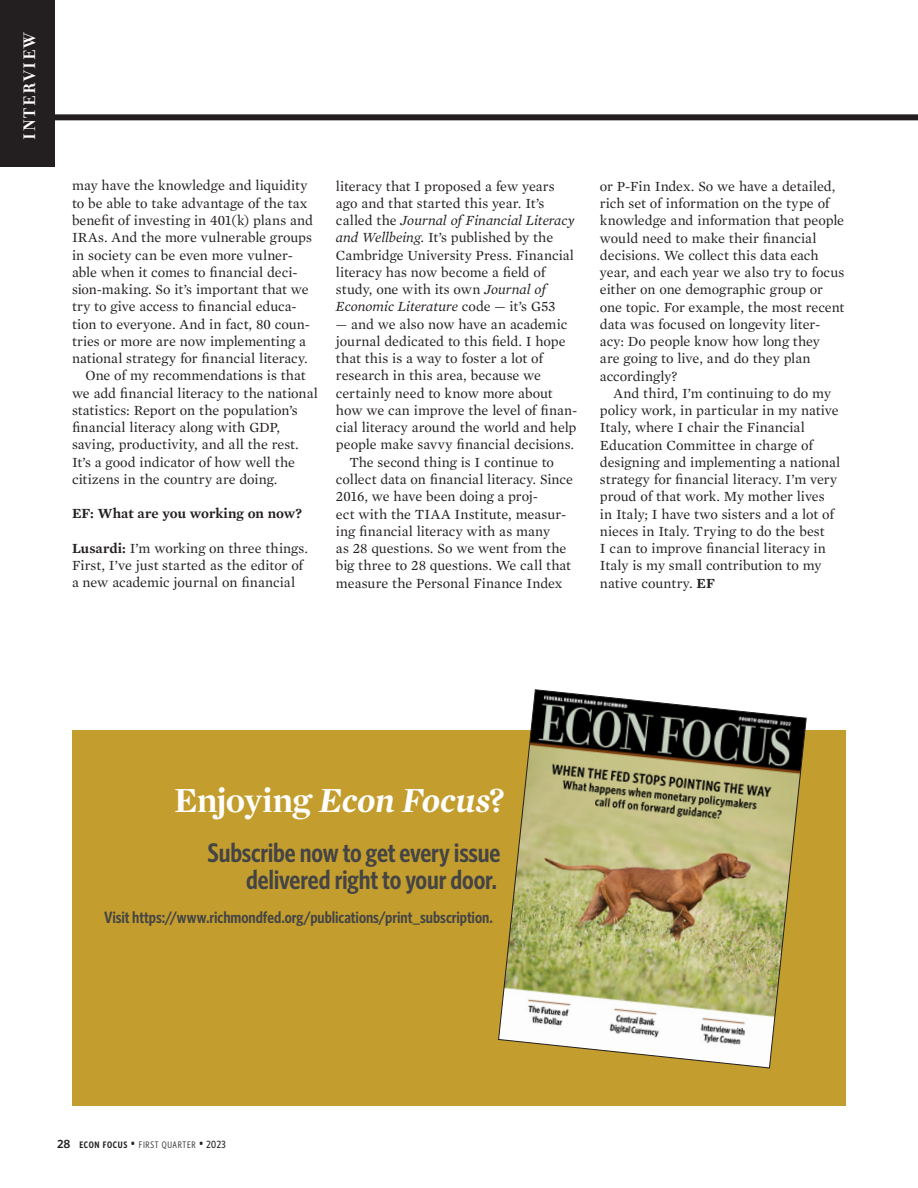
<style>
.page{position:relative;width:918px;height:1188px;background:#fff}
.page>*{position:absolute;margin:0;border:0;box-sizing:border-box;transform-origin:0 0}
.t1{font:700 36px "Mercury Display";letter-spacing:-.01em;color:#fff}
.t2{font:600 27px/27px "Whitney Condensed";letter-spacing:-.005em;color:#444445;text-align:right}
.t3{font:700 18px "Filosofia OT";letter-spacing:.1em;color:#fff}
.t4{font:600 16.5px "Whitney Condensed";letter-spacing:-.005em;color:#444445}
.t5{font:14.25px/17.2px "Mercury Text G1";color:#231f20}
.t6{font:600 14.25px "Mercury Text G1";letter-spacing:-.005em;color:#231f20}
.t7{font:9.45px "Whitney Condensed";letter-spacing:.07em;color:#231f20}
.s1{font-weight:600}
.s2{font-style:italic}
.s3{font-family:"Whitney";font-weight:600;font-size:12px}
.s4{font-size:13.5px}
.s5{font-weight:500;font-size:10.5px}
</style>
<div class="page">
<div style="left:0;top:114px;width:918px;height:6px;background:#231f20"></div>
<div style="left:0;top:0;width:55px;height:167px;background:#231f20"></div>
<div style="left:72px;top:730px;width:774px;height:376px;background:#c39d2d"></div>
<img style="left:498px;top:689px;width:309px;height:380px">
<p class="t3" style="left:20px;top:140px;width:110px;rotate:-90deg">INTERVIEW</p>
<p class="t5" style="left:72px;top:176px;width:237px">may have the knowledge and liquidity</p>
<p class="t5" style="left:72px;top:194px;width:237px">to be able to take advantage of the tax</p>
<p class="t5" style="left:72px;top:211px;width:243px">benefit of investing in 401(k) plans and</p>
<p class="t5" style="left:72px;top:228px;width:242px">IRAs. And the more vulnerable groups</p>
<p class="t5" style="left:72px;top:245px;width:222px">in society can be even more vulner-</p>
<p class="t5" style="left:72px;top:263px;width:227px">able when it comes to financial deci-</p>
<p class="t5" style="left:72px;top:280px;width:238px">sion-making. So it’s important that we</p>
<p class="t5" style="left:72px;top:297px;width:226px">try to give access to financial educa-</p>
<p class="t5" style="left:72px;top:314px;width:240px">tion to everyone. And in fact, 80 coun-</p>
<p class="t5" style="left:72px;top:332px;width:235px">tries or more are now implementing a</p>
<p class="t5" style="left:72px;top:349px;width:237px">national strategy for financial literacy.</p>
<p class="t5" style="left:85px;top:366px;width:222px">One of my recommendations is that</p>
<p class="t5" style="left:72px;top:383px;width:247px">we add financial literacy to the national</p>
<p class="t5" style="left:72px;top:401px;width:227px">statistics: Report on the population’s</p>
<p class="t5" style="left:72px;top:418px;width:210px">financial literacy along with GDP,</p>
<p class="t5" style="left:72px;top:435px;width:228px">saving, productivity, and all the rest.</p>
<p class="t5" style="left:72px;top:453px;width:224px">It’s a good indicator of how well the</p>
<p class="t5" style="left:72px;top:470px;width:207px">citizens in the country are doing.</p>
<p class="t6" style="left:72px;top:503px;width:232px">EF: What are you working on now?</p>
<p class="t5" style="left:72px;top:539px;width:238px"><span class="s1">Lusardi:</span> I’m working on three things.<br>First, I’ve just started as the editor of a new academic journal on financial</p>
<p class="t5" style="left:336px;top:177px;width:240px">literacy that I proposed a few years ago and that started this year. It’s called the <span class="s2">Journal of Financial Literacy and Wellbeing</span>. It’s published by the Cambridge University Press. Financial literacy has now become a field of study, one with its own <span class="s2">Journal of Economic Literature</span> code — it’s G53</p>
<p class="t5" style="left:336px;top:315px;width:233px">— and we also now have an academic</p>
<p class="t5" style="left:336px;top:332px;width:231px">journal dedicated to this field. I hope</p>
<p class="t5" style="left:336px;top:349px;width:209px">that this is a way to foster a lot of</p>
<p class="t5" style="left:336px;top:366px;width:207px">research in this area, because we</p>
<p class="t5" style="left:336px;top:384px;width:218px">certainly need to know more about</p>
<p class="t5" style="left:336px;top:401px;width:243px">how we can improve the level of finan-</p>
<p class="t5" style="left:336px;top:418px;width:242px">cial literacy around the world and help</p>
<p class="t5" style="left:336px;top:435px;width:240px">people make savvy financial decisions.</p>
<p class="t5" style="left:349px;top:453px;width:206px">The second thing is I continue to</p>
<p class="t5" style="left:336px;top:470px;width:239px">collect data on financial literacy. Since</p>
<p class="t5" style="left:336px;top:487px;width:204px">2016, we have been doing a proj-</p>
<p class="t5" style="left:336px;top:504px;width:232px">ect with the TIAA Institute, measur-</p>
<p class="t5" style="left:336px;top:522px;width:216px">ing financial literacy with as many</p>
<p class="t5" style="left:336px;top:539px;width:232px">as 28 questions. So we went from the</p>
<p class="t5" style="left:336px;top:556px;width:237px">big three to 28 questions. We call that</p>
<p class="t5" style="left:336px;top:573px;width:228px">measure the Personal Finance Index</p>
<p class="t5" style="left:600px;top:177px;width:246px">or P-Fin Index. So we have a detailed, rich set of information on the type of knowledge and information that people would need to make their financial decisions. We collect this data each year, and each year we also try to focus either on one demographic group or one topic. For example, the most recent data was focused on longevity liter&shy;acy: Do people know how long they<br>are going to live, and do they plan accordingly?</p>
<p class="t5" style="left:600px;top:384px;width:242px;text-indent:13px">And third, I’m continuing to do my policy work, in particular in my native Italy, where I chair the Financial Education Committee in charge of designing and implementing a national strategy for financial literacy. I’m very proud of that work. My mother lives in Italy; I have two sisters and a lot of nieces in Italy. Trying to do the best<br>I can to improve financial literacy in Italy is my small contribution to my native country. <span class="s1">EF</span></p>
<h1 class="t1" style="left:174px;top:774px;width:332px">Enjoying <span class="s2">Econ Focus</span>?</h1>
<h2 class="t2" style="left:208px;top:837px;width:294px">Subscribe now to get every issue delivered right to your door.</h2>
<p class="t4" style="left:104px;top:907px;width:390px">Visit https://www.richmondfed.org/publications/print_subscription.</p>
<p class="t7" style="left:57px;top:1139px;width:170px"><span class="s3">28</span> <span class="s1">ECON FOCUS</span> <span class="s4">•</span> FIRST QUARTER <span class="s4">•</span> <span class="s5">2023</span></p>
</div>
